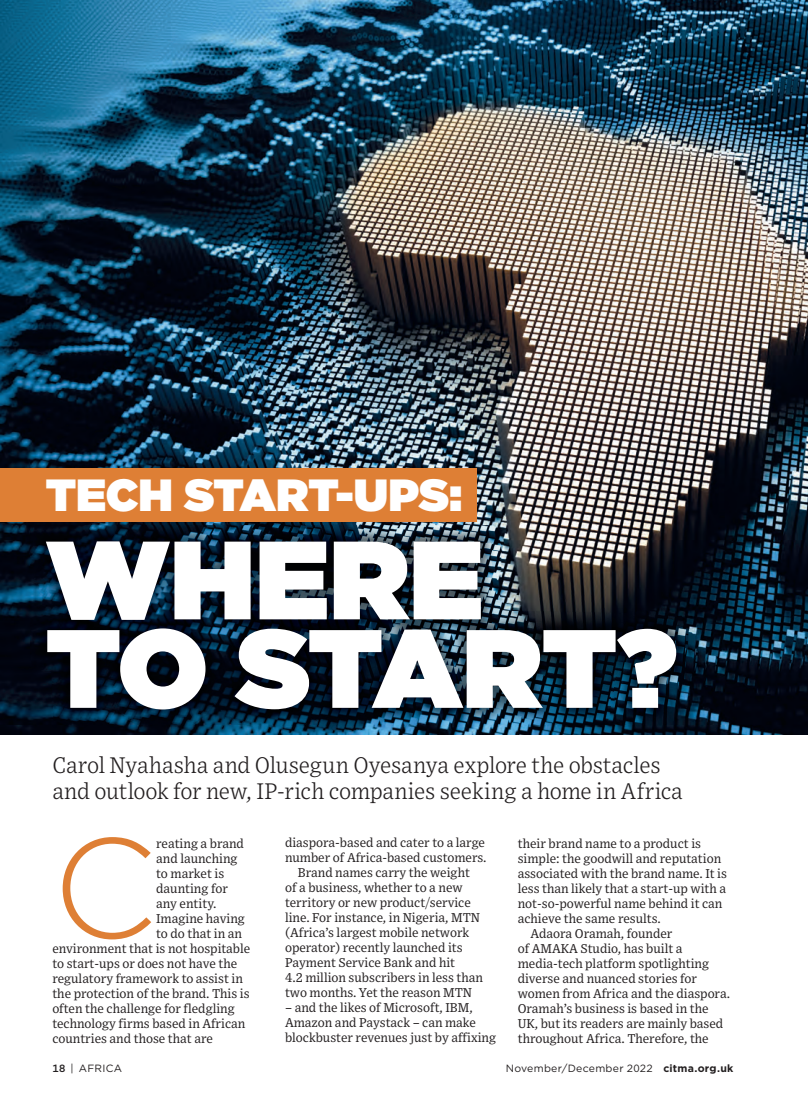
<style>
.page{position:relative;width:808px;height:1105px;background:#fff}
.page>*{position:absolute;margin:0;border:0;box-sizing:border-box;transform-origin:0 0}
.t1{font:300 141.3px "Gotham";color:#de7f35}
.t2{font:900 111px/88.5px "Gotham";color:#fff}
.t3{font:900 45px "Gotham";color:#fff}
.t4{font:300 22.5px/25.5px "Exchange";letter-spacing:-.015em;color:#231f20}
.t5{font:12.75px/15px "Exchange";letter-spacing:-.005em;color:#231f20}
.t6{font:10.5px "Gotham";letter-spacing:.025em;color:#231f20}
.s1{font-weight:500}
.s2{font-weight:700}
</style>
<div class="page">
<img style="left:0;top:0;width:807px;height:734px">
<div style="left:0;top:468px;width:476px;height:54px;background:#de7f35"></div>
<img style="left:30px;top:525px;width:662px;height:200px">
<h3 class="t3" style="left:46px;top:479px;width:417px">TECH START-UPS:</h3>
<h2 class="t2" style="left:46px;top:547px;width:632px">WHERE<br>TO START?</h2>
<h3 class="t4" style="left:52px;top:754px;width:631px">Carol Nyahasha and Olusegun Oyesanya explore the obstacles and outlook for new, IP-rich companies seeking a home in Africa</h3>
<h1 class="t1" style="left:52px;top:838px;width:106px">C</h1>
<p class="t5" style="left:156px;top:836px;width:89px">reating a brand</p>
<p class="t5" style="left:285px;top:836px;width:201px">diaspora‑based and cater to a large</p>
<p class="t5" style="left:285px;top:851px;width:203px">number of Africa‑based customers.</p>
<p class="t5" style="left:297px;top:866px;width:173px">Brand names carry the weight</p>
<p class="t5" style="left:285px;top:881px;width:179px">of a business, whether to a new</p>
<p class="t5" style="left:285px;top:896px;width:187px">territory or new product/service</p>
<p class="t5" style="left:285px;top:911px;width:196px">line. For instance, in Nigeria, MTN</p>
<p class="t5" style="left:285px;top:926px;width:186px">(Africa’s largest mobile network</p>
<p class="t5" style="left:285px;top:941px;width:179px">operator) recently launched its</p>
<p class="t5" style="left:285px;top:956px;width:172px">Payment Service Bank and hit</p>
<p class="t5" style="left:285px;top:971px;width:199px">4.2 million subscribers in less than</p>
<p class="t5" style="left:285px;top:986px;width:188px">two months. Yet the reason MTN</p>
<p class="t5" style="left:285px;top:1001px;width:212px">– and the likes of Microsoft, IBM,<br>Amazon and Paystack – can make blockbuster revenues just by affixing</p>
<p class="t5" style="left:517px;top:836px;width:185px">their brand name to a product is</p>
<p class="t5" style="left:517px;top:851px;width:205px">simple: the goodwill and reputation</p>
<p class="t5" style="left:517px;top:866px;width:211px">associated with the brand name. It is</p>
<p class="t5" style="left:517px;top:881px;width:210px">less than likely that a start‑up with a</p>
<p class="t5" style="left:517px;top:896px;width:206px">not‑so‑powerful name behind it can</p>
<p class="t5" style="left:517px;top:911px;width:144px">achieve the same results.</p>
<p class="t5" style="left:530px;top:926px;width:143px">Adaora Oramah, founder</p>
<p class="t5" style="left:517px;top:941px;width:166px">of AMAKA Studio, has built a</p>
<p class="t5" style="left:517px;top:956px;width:193px">media‑tech platform spotlighting</p>
<p class="t5" style="left:517px;top:971px;width:181px">diverse and nuanced stories for</p>
<p class="t5" style="left:517px;top:986px;width:214px">women from Africa and the diaspora.</p>
<p class="t5" style="left:517px;top:1001px;width:192px">Oramah’s business is based in the</p>
<p class="t5" style="left:517px;top:1016px;width:207px">UK, but its readers are mainly based</p>
<p class="t5" style="left:517px;top:1031px;width:192px">throughout Africa. Therefore, the</p>
<p class="t5" style="left:156px;top:851px;width:83px">and launching</p>
<p class="t5" style="left:156px;top:866px;width:70px">to market is</p>
<p class="t5" style="left:156px;top:881px;width:73px">daunting for</p>
<p class="t5" style="left:156px;top:896px;width:62px">any entity.</p>
<p class="t5" style="left:156px;top:911px;width:90px">Imagine having</p>
<p class="t5" style="left:156px;top:926px;width:87px">to do that in an</p>
<p class="t5" style="left:52px;top:941px;width:199px">environment that is not hospitable</p>
<p class="t5" style="left:52px;top:956px;width:186px">to start‑ups or does not have the</p>
<p class="t5" style="left:52px;top:971px;width:192px">regulatory framework to assist in</p>
<p class="t5" style="left:52px;top:986px;width:199px">the protection of the brand. This is</p>
<p class="t5" style="left:52px;top:1001px;width:184px">often the challenge for fledgling</p>
<p class="t5" style="left:52px;top:1016px;width:194px">technology firms based in African</p>
<p class="t5" style="left:52px;top:1031px;width:162px">countries and those that are</p>
<p class="t6" style="left:52px;top:1064px;width:71px"><span class="s1">18</span> | AFRICA</p>
<p class="t6" style="left:505px;top:1064px;width:229px">November/December 2022 <span class="s2">citma.org.uk</span></p>
</div>
